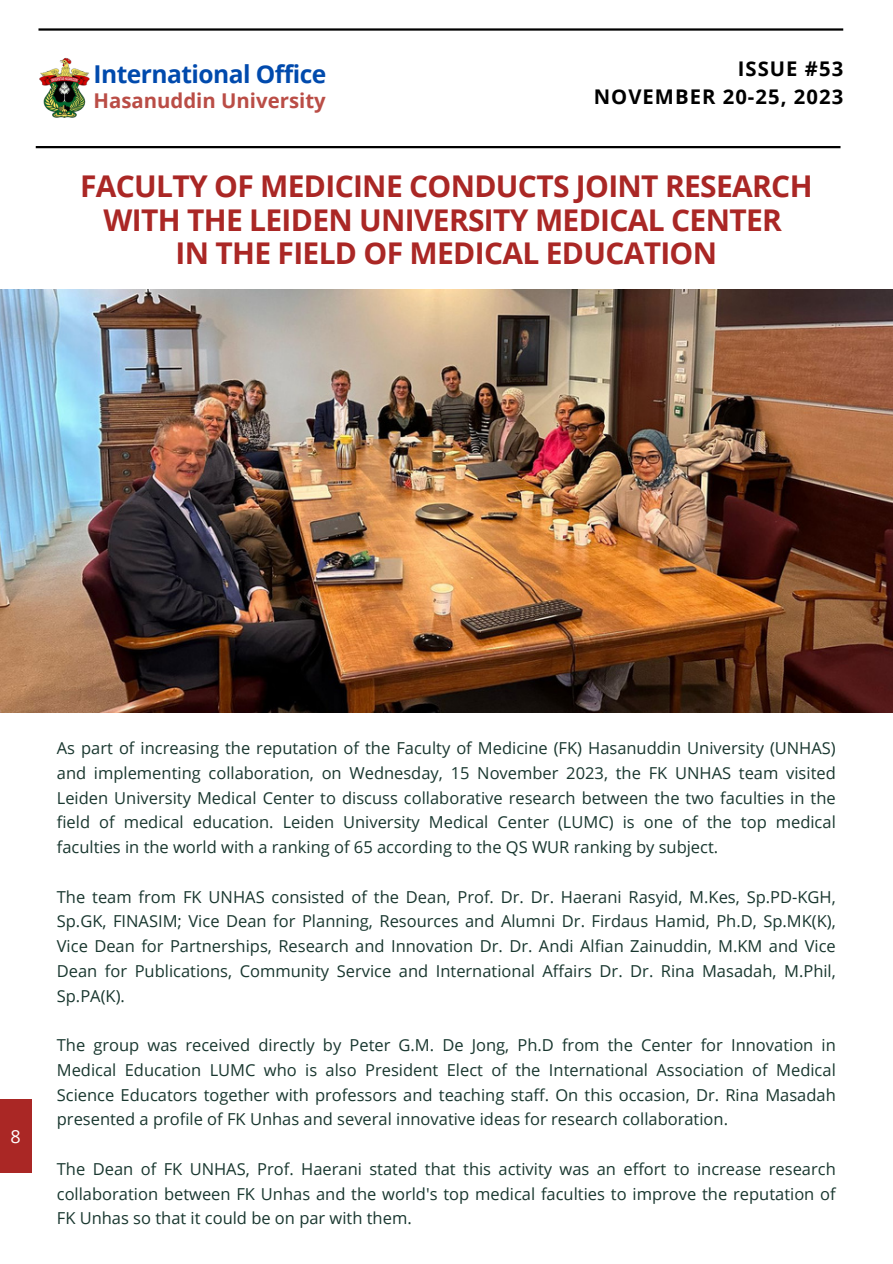
<style>
.page{position:relative;width:893px;height:1264px;background:#fff}
.page>*{position:absolute;margin:0;border:0;box-sizing:border-box;transform-origin:0 0}
.t1{font:700 30px "Open Sans";letter-spacing:-.025em;color:#aa2725}
.t2{font:700 24.6px "Open Sans";letter-spacing:-.02em;color:#004aad}
.t3{font:700 20.4px "Open Sans";color:#ba4d46}
.t4{font:700 20.25px "Open Sans";letter-spacing:.05em;color:#000}
.t5{font:18px "Open Sans";color:#fff}
.t6{font:16.5px/24.8px "Open Sans";color:#19372f;text-align:justify}
</style>
<div class="page">
<div style="left:0;top:1099px;width:31px;height:74px;background:#aa2725"></div>
<img style="left:39px;top:58px;width:50px;height:60px">
<hr style="left:38px;top:28px;width:805px;height:3px;background:#000">
<hr style="left:36px;top:146px;width:804px;height:2px;background:#000">
<img style="left:0;top:289px;width:892px;height:423px">
<p class="t2" style="left:93px;top:56px;width:234px">International Office</p>
<p class="t3" style="left:93px;top:86px;width:234px">Hasanuddin University</p>
<p class="t4" style="left:737px;top:54px;width:107px">ISSUE #53</p>
<p class="t4" style="left:593px;top:82px;width:251px">NOVEMBER 20-25, 2023</p>
<p class="t1" style="left:80px;top:165px;width:734px">FACULTY OF MEDICINE CONDUCTS JOINT RESEARCH</p>
<p class="t1" style="left:104px;top:199px;width:679px">WITH THE LEIDEN UNIVERSITY MEDICAL CENTER</p>
<p class="t1" style="left:175px;top:232px;width:543px">IN THE FIELD OF MEDICAL EDUCATION</p>
<p class="t5" style="left:10px;top:1123px;width:12px">8</p>
<p class="t6" style="left:57px;top:735px;width:780px">As part of increasing the reputation of the Faculty of Medicine (FK) Hasanuddin University (UNHAS) and implementing collaboration, on Wednesday, 15 November 2023, the FK UNHAS team visited Leiden University Medical Center to discuss collaborative research between the two faculties in the field of medical education. Leiden University Medical Center (LUMC) is one of the top medical faculties in the world with a ranking of 65 according to the QS WUR ranking by subject.</p>
<p class="t6" style="left:57px;top:883px;width:780px">The team from FK UNHAS consisted of the Dean, Prof. Dr. Dr. Haerani Rasyid, M.Kes, Sp.PD-KGH, Sp.GK, FINASIM; Vice Dean for Planning, Resources and Alumni Dr. Firdaus Hamid, Ph.D, Sp.MK(K), Vice Dean for Partnerships, Research and Innovation Dr. Dr. Andi Alfian Zainuddin, M.KM and Vice Dean for Publications, Community Service and International Affairs Dr. Dr. Rina Masadah, M.Phil, Sp.PA(K).</p>
<p class="t6" style="left:57px;top:1032px;width:780px">The group was received directly by Peter G.M. De Jong, Ph.D from the Center for Innovation in Medical Education LUMC who is also President Elect of the International Association of Medical Science Educators together with professors and teaching staff. On this occasion, Dr. Rina Masadah presented a profile of FK Unhas and several innovative ideas for research collaboration.</p>
<p class="t6" style="left:57px;top:1155px;width:780px">The Dean of FK UNHAS, Prof. Haerani stated that this activity was an effort to increase research collaboration between FK Unhas and the world's top medical faculties to improve the reputation of FK Unhas so that it could be on par with them.</p>
</div>
